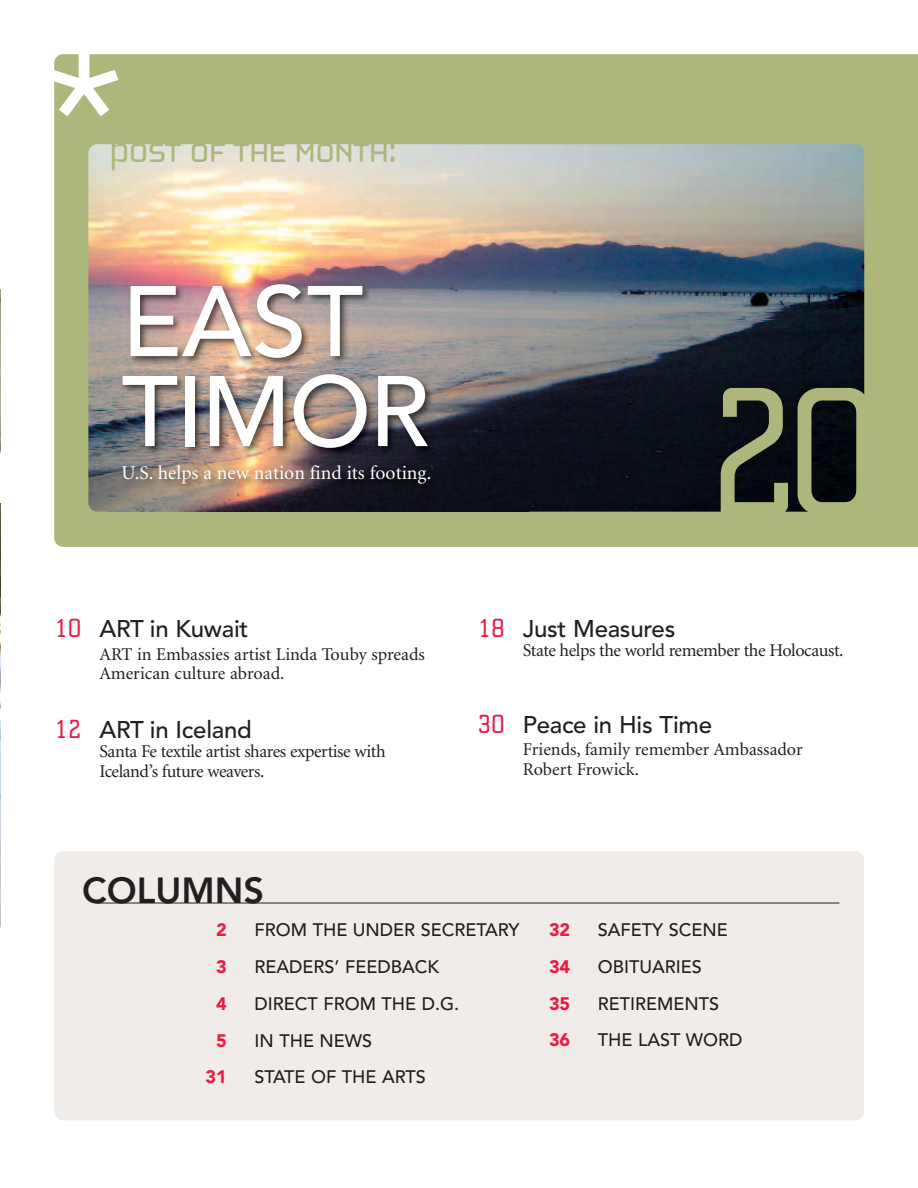
<style>
.page{position:relative;width:918px;height:1188px;background:#fff}
.page>*{position:absolute;margin:0;border:0;box-sizing:border-box;transform-origin:0 0}
.t1{font:187.5px "Cholla Slab";color:#adb77c}
.t2{font:180px "Avenir";color:#fff}
.t3{font:500 99px/90px "Avenir";letter-spacing:-.02em;color:#fff}
.t4{font:39px "Cholla Unicase";letter-spacing:-.025em;color:#adb77c}
.t5{font:800 36px "Avenir";color:#231f20}
.t6{font:500 24px "Avenir";letter-spacing:-.01em;color:#231f20}
.t7{font:19.5px "Minion";color:#fff}
.t8{font:18px/19.5px "Minion";letter-spacing:-.015em;color:#231f20}
.t9{font:500 18px "Avenir";color:#231f20}
.t10{font:900 18px "Avenir";color:#ed1845}
.s1{font-family:"Cholla Slab";font-weight:400;font-size:27px;color:#ed1845}
</style>
<div class="page">
<img style="left:0;top:504px;width:1px;height:423px">
<div style="left:54px;top:851px;width:810px;height:269px;background:#f0ece9;border-radius:9px"></div>
<hr style="left:0;top:0;width:1px;height:288px;background:#ed1845">
<img style="left:0;top:290px;width:1px;height:171px">
<div style="left:54px;top:54px;width:864px;height:493px;background:#adb77c"></div>
<img style="left:88px;top:144px;width:776px;height:368px;border-radius:9px">
<img style="left:0;top:69px;width:1px;height:216px">
<hr style="left:97px;top:903px;width:742px;height:1px;background:#231f20">
<img style="left:107px;top:267px;width:422px;height:249px">
<h2 class="t2" style="left:44px;top:44px;width:81px">*</h2>
<h3 class="t4" style="left:109px;top:126px;width:289px">POST OF THE MONTH:</h3>
<h3 class="t3" style="left:122px;top:285px;width:310px">EAST<br>TIMOR</h3>
<p class="t7" style="left:122px;top:465px;width:311px">U.S. helps a new nation find its footing.</p>
<h3 class="t6" style="left:54px;top:619px;width:196px"><span class="s1">10</span> ART in Kuwait</h3>
<p class="t8" style="left:99px;top:646px;width:327px">ART in Embassies artist Linda Touby spreads<br>American culture abroad.</p>
<h3 class="t6" style="left:54px;top:719px;width:199px"><span class="s1">12</span> ART in Iceland</h3>
<p class="t8" style="left:99px;top:743px;width:288px">Santa Fe textile artist shares expertise with<br>Iceland’s future weavers.</p>
<h1 class="t1" style="left:705px;top:340px;width:178px">20</h1>
<h3 class="t6" style="left:478px;top:619px;width:199px"><span class="s1">18</span> Just Measures</h3>
<p class="t8" style="left:523px;top:642px;width:322px">State helps the world remember the Holocaust.</p>
<h3 class="t6" style="left:478px;top:715px;width:236px"><span class="s1">30</span> Peace in His Time</h3>
<p class="t8" style="left:523px;top:741px;width:282px">Friends, family remember Ambassador<br>Robert Frowick.</p>
<h3 class="t5" style="left:82px;top:876px;width:183px">COLUMNS</h3>
<p class="t10" style="left:216px;top:923px;width:12px">2</p>
<p class="t9" style="left:255px;top:923px;width:266px">FROM THE UNDER SECRETARY</p>
<p class="t10" style="left:216px;top:960px;width:12px">3</p>
<p class="t9" style="left:255px;top:960px;width:186px">READERS’ FEEDBACK</p>
<p class="t10" style="left:216px;top:996px;width:12px">4</p>
<p class="t9" style="left:255px;top:996px;width:206px">DIRECT FROM THE D.G.</p>
<p class="t10" style="left:216px;top:1033px;width:12px">5</p>
<p class="t9" style="left:255px;top:1033px;width:119px">IN THE NEWS</p>
<p class="t10" style="left:206px;top:1070px;width:23px">31</p>
<p class="t9" style="left:255px;top:1070px;width:173px">STATE OF THE ARTS</p>
<p class="t10" style="left:549px;top:923px;width:23px">32</p>
<p class="t9" style="left:598px;top:923px;width:131px">SAFETY SCENE</p>
<p class="t10" style="left:549px;top:959px;width:23px">34</p>
<p class="t9" style="left:598px;top:959px;width:105px">OBITUARIES</p>
<p class="t10" style="left:549px;top:996px;width:23px">35</p>
<p class="t9" style="left:598px;top:996px;width:123px">RETIREMENTS</p>
<p class="t10" style="left:549px;top:1033px;width:23px">36</p>
<p class="t9" style="left:598px;top:1033px;width:146px">THE LAST WORD</p>
</div>
